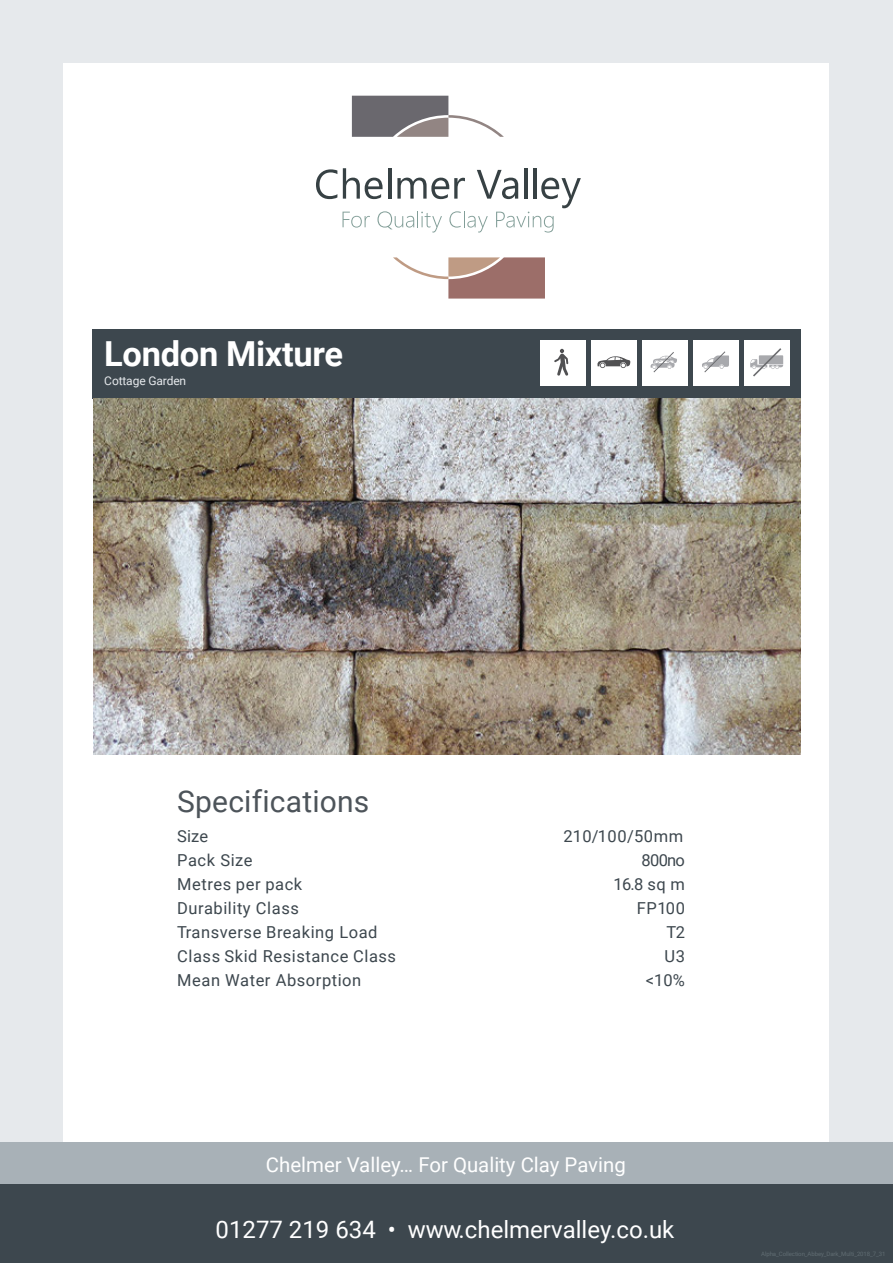
<style>
.page{position:relative;width:893px;height:1263px;background:#e6e9ec}
.page>*{position:absolute;margin:0;border:0;box-sizing:border-box;transform-origin:0 0}
.ParaStyle01-Leading{font:700 34.5px "Roboto";letter-spacing:-.01em;color:#fff}
.ParaStyle01-Leading-2{font:30px "Roboto";letter-spacing:.005em;color:#4d545a}
.ParaStyle01-Leading-3{font:24px "Roboto";color:#fff}
.ParaStyle01-Leading-4{font:20.4px "Roboto";color:#fff}
.ParaStyle03-Leading{font:16.5px/24px "Roboto";letter-spacing:.035em;color:#3d474e}
.ParaStyle04-Leading{font:16.5px "Roboto";letter-spacing:.035em;color:#3d474e}
.ParaStyle01-Leading-5{font:16.5px "Roboto";color:#3d474e}
.ParaStyle01-Leading-6{font:12px "Roboto";letter-spacing:-.01em;color:#e6e9ec}
</style>
<div class="page">
<div style="left:64px;top:64px;width:765px;height:1135px;background:#fff"></div>
<div style="left:93px;top:330px;width:708px;height:69px;background:#3d474e"></div>
<img style="left:93px;top:399px;width:707px;height:356px">
<div style="left:0;top:1184px;width:893px;height:79px;background:#3d474e"></div>
<div style="left:0;top:1143px;width:893px;height:41px;background:#a8b1b7"></div>
<div style="left:540px;top:340px;width:45px;height:45px;background:#fff"></div>
<svg style="left:554px;top:349px;width:14px;height:27px"></svg>
<div style="left:591px;top:340px;width:45px;height:45px;background:#fff"></div>
<svg style="left:597px;top:356px;width:33px;height:12px"></svg>
<div style="left:642px;top:340px;width:45px;height:45px;background:#fff"></div>
<div style="left:693px;top:340px;width:45px;height:45px;background:#fff"></div>
<div style="left:744px;top:340px;width:45px;height:45px;background:#fff"></div>
<svg style="left:750px;top:348px;width:33px;height:29px"></svg>
<svg style="left:316px;top:169px;width:21px;height:30px"></svg>
<svg style="left:343px;top:168px;width:238px;height:65px"></svg>
<svg style="left:393px;top:257px;width:152px;height:42px"></svg>
<svg style="left:352px;top:96px;width:152px;height:41px"></svg>
<svg style="left:702px;top:351px;width:27px;height:22px"></svg>
<svg style="left:651px;top:352px;width:26px;height:21px"></svg>
<p class="ParaStyle01-Leading" style="left:104px;top:329px;width:240px">London Mixture</p>
<p class="ParaStyle01-Leading-6" style="left:104px;top:372px;width:83px">Cottage Garden</p>
<p class="ParaStyle01-Leading-2" style="left:177px;top:780px;width:194px">Specifications</p>
<p class="ParaStyle01-Leading-5" style="left:177px;top:824px;width:32px">Size</p>
<p class="ParaStyle03-Leading" style="left:177px;top:847px;width:77px">Pack Size</p>
<p class="ParaStyle03-Leading" style="left:177px;top:871px;width:126px">Metres per pack</p>
<p class="ParaStyle03-Leading" style="left:177px;top:895px;width:123px">Durability Class</p>
<p class="ParaStyle03-Leading" style="left:177px;top:919px;width:220px">Transverse Breaking Load<br>Class Skid Resistance Class</p>
<p class="ParaStyle03-Leading" style="left:177px;top:967px;width:186px">Mean Water Absorption</p>
<p class="ParaStyle03-Leading" style="left:564px;top:823px;width:121px">210/100/50mm</p>
<p class="ParaStyle03-Leading" style="left:642px;top:847px;width:45px">800no</p>
<p class="ParaStyle04-Leading" style="left:613px;top:872px;width:73px">16.8 sq m</p>
<p class="ParaStyle04-Leading" style="left:637px;top:896px;width:50px">FP100</p>
<p class="ParaStyle04-Leading" style="left:667px;top:920px;width:20px">T2</p>
<p class="ParaStyle04-Leading" style="left:664px;top:944px;width:22px">U3</p>
<p class="ParaStyle04-Leading" style="left:646px;top:968px;width:41px">&lt;10%</p>
<p class="ParaStyle01-Leading-4" style="left:266px;top:1150px;width:362px">Chelmer Valley… For Quality Clay Paving</p>
<p class="ParaStyle01-Leading-3" style="left:216px;top:1212px;width:460px">01277 219 634 • www.chelmervalley.co.uk</p>
</div>
